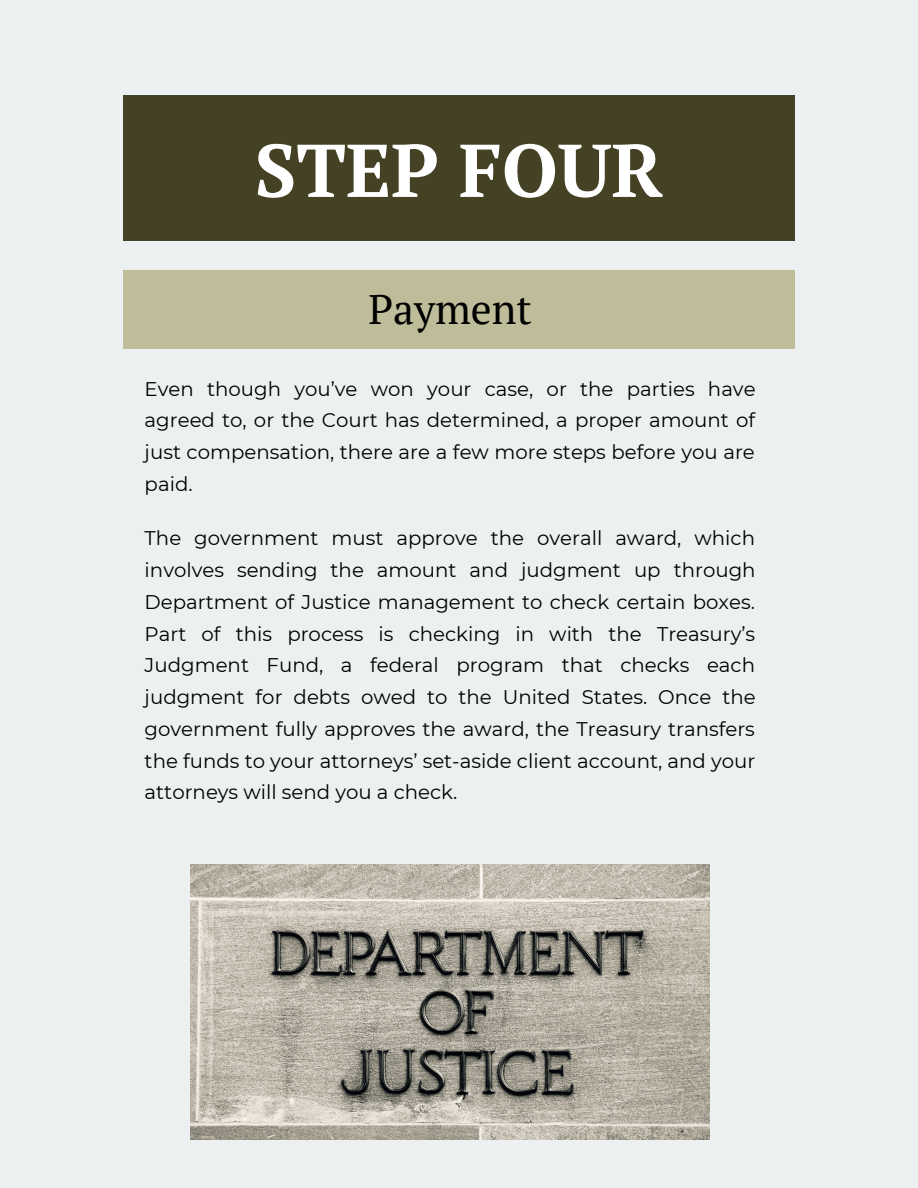
<style>
.page{position:relative;width:918px;height:1188px;background:#ecf0f0}
.page>*{position:absolute;margin:0;border:0;box-sizing:border-box;transform-origin:0 0}
.t1{font:700 74.55px "PT Serif";color:#fff}
.t2{font:41.55px "PT Serif";color:#000}
.t3{font:19.8px/31.8px "Montserrat";color:#000;text-align:justify}
</style>
<div class="page">
<div style="left:123px;top:95px;width:672px;height:146px;background:#444125"></div>
<div style="left:123px;top:270px;width:672px;height:79px;background:#bfbd99"></div>
<img style="left:191px;top:864px;width:518px;height:276px">
<h1 class="t1" style="left:255px;top:119px;width:410px">STEP FOUR</h1>
<h2 class="t2" style="left:368px;top:281px;width:165px">Payment</h2>
<p class="t3" style="left:145px;top:373px;width:612px">Even though you’ve won your case, or the parties have agreed to, or the Court has determined, a proper amount of just compensation, there are a few more steps before you are paid.</p>
<p class="t3" style="left:145px;top:522px;width:612px">The government must approve the overall award, which involves sending the amount and judgment up through Department of Justice management to check certain boxes.<br>Part of this process is checking in with the Treasury’s Judgment Fund, a federal program that checks each judgment for debts owed to the United States. Once the government fully approves the award, the Treasury transfers the funds to your attorneys’ set-aside client account, and your attorneys will send you a check.</p>
</div>
